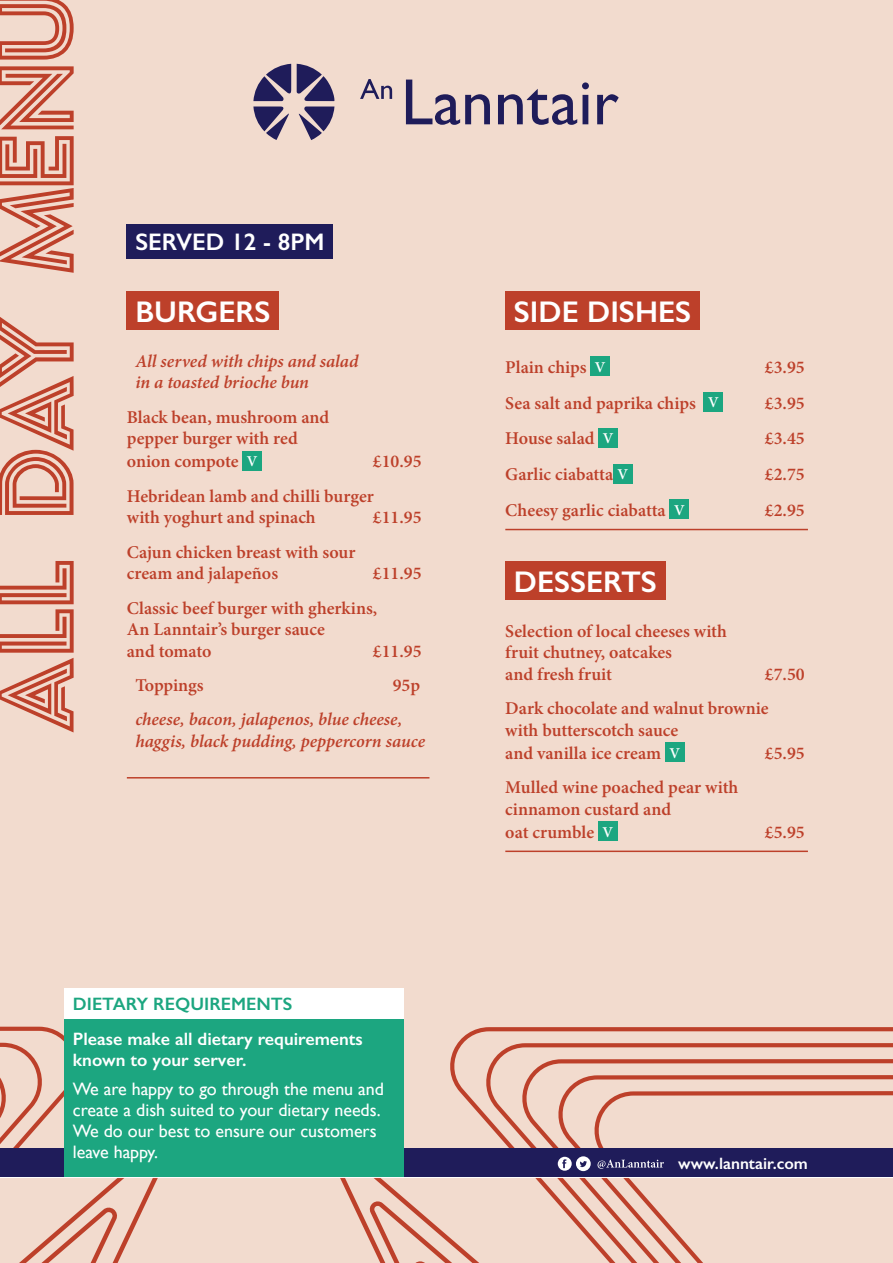
<style>
.page{position:relative;width:893px;height:1263px;background:#f2dbce}
.page>*{position:absolute;margin:0;border:0;box-sizing:border-box;transform-origin:0 0}
.Menu_Body{font:600 30px "Gill Sans";color:#fff}
.Menu_Body-2{font:600 24px "Gill Sans";color:#fff}
.Menu_Body-3{font:600 18px/21.6px "Minion Pro";color:#bd402a}
.Menu_Body-4{font:italic 600 18px/21.6px "Minion Pro";letter-spacing:-.005em;color:#bd402a}
.Event_Title{font:18px/21px "Gill Sans";color:#fff}
.Mednu_Body_Line{font:600 18px/22.4px "Minion Pro";color:#bd402a}
.Event_Title-2{font:600 18px/21px "Gill Sans";color:#fff}
.Event_Title-3{font:600 18px "Gill Sans";color:#1ca680}
.Event_Title-4{font:600 16.5px "Gill Sans";color:#fff}
.t1{font:600 15px "Minion Pro";color:#fff}
</style>
<div class="page">
<svg style="left:0;top:0;width:74px;height:732px"></svg>
<svg style="left:340px;top:1178px;width:67px;height:61px"></svg>
<svg style="left:369px;top:1201px;width:78px;height:62px"></svg>
<svg style="left:447px;top:1027px;width:446px;height:236px"></svg>
<svg style="left:483px;top:1043px;width:410px;height:220px"></svg>
<svg style="left:519px;top:1058px;width:374px;height:205px"></svg>
<svg style="left:556px;top:1074px;width:337px;height:189px"></svg>
<svg style="left:592px;top:1090px;width:301px;height:173px"></svg>
<svg style="left:260px;top:988px;width:87px;height:1px"></svg>
<svg style="left:0;top:988px;width:236px;height:275px"></svg>
<hr style="left:127px;top:777px;width:302px;height:1px;background:#bd402a">
<div style="left:243px;top:451px;width:19px;height:19px;background:#1ca680"></div>
<hr style="left:505px;top:850px;width:303px;height:2px;background:#bd402a">
<div style="left:665px;top:742px;width:19px;height:20px;background:#1ca680"></div>
<div style="left:598px;top:821px;width:19px;height:20px;background:#1ca680"></div>
<hr style="left:505px;top:529px;width:303px;height:1px;background:#bd402a">
<div style="left:591px;top:357px;width:19px;height:19px;background:#1ca680"></div>
<div style="left:704px;top:392px;width:19px;height:20px;background:#1ca680"></div>
<div style="left:599px;top:428px;width:19px;height:19px;background:#1ca680"></div>
<div style="left:613px;top:464px;width:19px;height:19px;background:#1ca680"></div>
<div style="left:670px;top:500px;width:19px;height:19px;background:#1ca680"></div>
<div style="left:127px;top:291px;width:152px;height:39px;background:#bd402a"></div>
<div style="left:505px;top:561px;width:160px;height:39px;background:#bd402a"></div>
<div style="left:505px;top:291px;width:195px;height:39px;background:#bd402a"></div>
<div style="left:127px;top:224px;width:206px;height:35px;background:#1f1c5a"></div>
<div style="left:0;top:1148px;width:893px;height:29px;background:#1f1c5a"></div>
<hr style="left:0;top:1177px;width:893px;height:1px;background:#fff">
<svg style="left:558px;top:1156px;width:33px;height:15px"></svg>
<svg style="left:597px;top:1159px;width:67px;height:10px"></svg>
<div style="left:64px;top:1012px;width:340px;height:165px;background:#1ca680"></div>
<div style="left:64px;top:989px;width:340px;height:30px;background:#fff"></div>
<svg style="left:297px;top:64px;width:37px;height:76px"></svg>
<svg style="left:253px;top:64px;width:38px;height:76px"></svg>
<svg style="left:406px;top:80px;width:84px;height:45px"></svg>
<svg style="left:498px;top:82px;width:91px;height:43px"></svg>
<svg style="left:597px;top:94px;width:22px;height:30px"></svg>
<svg style="left:360px;top:79px;width:32px;height:20px"></svg>
<p class="Menu_Body-2" style="left:135px;top:228px;width:191px">SERVED 12 - 8PM</p>
<p class="Menu_Body" style="left:135px;top:293px;width:137px">BURGERS</p>
<p class="Menu_Body-4" style="left:135px;top:350px;width:225px">All served with chips and salad in a toasted brioche bun</p>
<p class="Menu_Body-3" style="left:127px;top:406px;width:204px;line-height:22.4px">Black bean, mushroom and pepper burger with red onion compote</p>
<p class="t1" style="left:247px;top:451px;width:12px">V</p>
<p class="Menu_Body-3" style="left:373px;top:450px;width:50px">£10.95</p>
<p class="Menu_Body-3" style="left:127px;top:485px;width:248px">Hebridean lamb and chilli burger with yoghurt and spinach</p>
<p class="Menu_Body-3" style="left:373px;top:506px;width:50px">£11.95</p>
<p class="Menu_Body-3" style="left:127px;top:541px;width:230px">Cajun chicken breast with sour cream and jalapeños</p>
<p class="Menu_Body-3" style="left:373px;top:562px;width:50px">£11.95</p>
<p class="Menu_Body-3" style="left:127px;top:597px;width:252px">Classic beef burger with gherkins,<br>An Lanntair’s burger sauce<br>and tomato</p>
<p class="Menu_Body-3" style="left:373px;top:640px;width:50px">£11.95</p>
<p class="Menu_Body-3" style="left:135px;top:674px;width:70px">Toppings</p>
<p class="Menu_Body-3" style="left:393px;top:674px;width:29px">95p</p>
<p class="Menu_Body-4" style="left:135px;top:709px;width:291px">cheese, bacon, jalapenos, blue cheese, haggis, black pudding, peppercorn sauce</p>
<p class="Event_Title-3" style="left:73px;top:993px;width:221px">DIETARY REQUIREMENTS</p>
<p class="Event_Title-2" style="left:73px;top:1028px;width:291px">Please make all dietary requirements known to your server.</p>
<p class="Event_Title" style="left:73px;top:1078px;width:313px">We are happy to go through the menu and create a dish suited to your dietary needs.<br>We do our best to ensure our customers leave happy.</p>
<p class="Menu_Body" style="left:514px;top:293px;width:179px">SIDE DISHES</p>
<p class="Menu_Body-3" style="left:505px;top:356px;width:83px">Plain chips</p>
<p class="t1" style="left:595px;top:356px;width:12px">V</p>
<p class="Menu_Body-3" style="left:765px;top:356px;width:41px">£3.95</p>
<p class="Menu_Body-3" style="left:505px;top:392px;width:192px">Sea salt and paprika chips</p>
<p class="t1" style="left:708px;top:392px;width:12px">V</p>
<p class="Menu_Body-3" style="left:765px;top:392px;width:41px">£3.95</p>
<p class="Menu_Body-3" style="left:505px;top:428px;width:91px">House salad</p>
<p class="t1" style="left:603px;top:428px;width:12px">V</p>
<p class="Menu_Body-3" style="left:765px;top:428px;width:41px">£3.45</p>
<p class="Menu_Body-3" style="left:505px;top:464px;width:109px">Garlic ciabatta</p>
<p class="t1" style="left:617px;top:464px;width:12px">V</p>
<p class="Menu_Body-3" style="left:765px;top:464px;width:41px">£2.75</p>
<p class="Mednu_Body_Line" style="left:505px;top:499px;width:162px">Cheesy garlic ciabatta</p>
<p class="t1" style="left:674px;top:500px;width:12px">V</p>
<p class="Mednu_Body_Line" style="left:765px;top:499px;width:41px">£2.95</p>
<p class="Menu_Body" style="left:514px;top:563px;width:145px">DESSERTS</p>
<p class="Menu_Body-3" style="left:505px;top:620px;width:223px">Selection of local cheeses with fruit chutney, oatcakes<br>and fresh fruit</p>
<p class="Menu_Body-3" style="left:765px;top:663px;width:41px">£7.50</p>
<p class="Menu_Body-3" style="left:505px;top:697px;width:265px;line-height:22.4px">Dark chocolate and walnut brownie with butterscotch sauce<br>and vanilla ice cream</p>
<p class="t1" style="left:669px;top:742px;width:12px">V</p>
<p class="Menu_Body-3" style="left:765px;top:742px;width:41px">£5.95</p>
<p class="Mednu_Body_Line" style="left:505px;top:776px;width:235px">Mulled wine poached pear with cinnamon custard and<br>oat crumble</p>
<p class="t1" style="left:602px;top:821px;width:12px">V</p>
<p class="Mednu_Body_Line" style="left:765px;top:821px;width:41px">£5.95</p>
<p class="Event_Title-4" style="left:678px;top:1153px;width:131px">www.lanntair.com</p>
</div>
